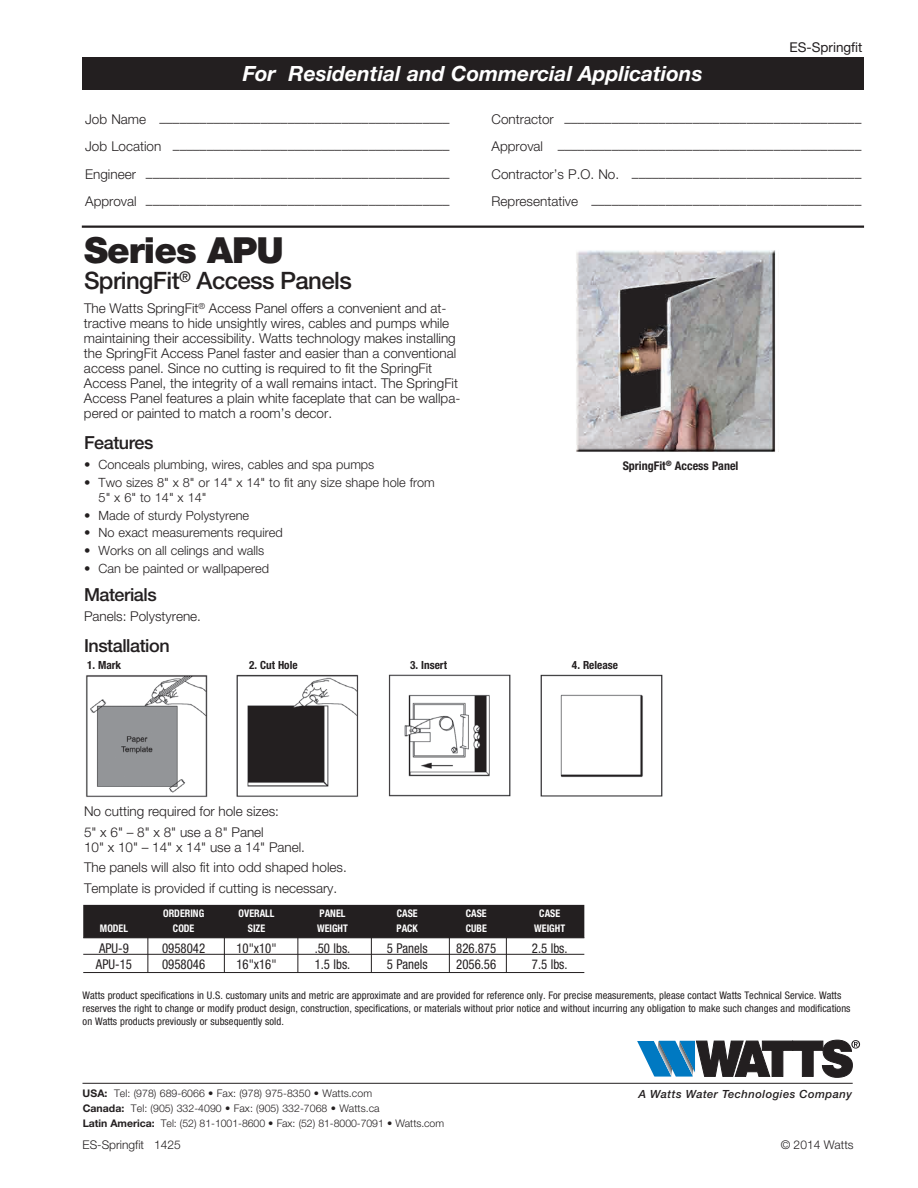
<style>
.page{position:relative;width:918px;height:1188px;background:#fff}
.page>*{position:absolute;margin:0;border:0;box-sizing:border-box;transform-origin:0 0}
.t1{font:900 36px "Helvetica Neue LT Std";letter-spacing:-.025em;color:#231f20}
.t2{font:500 24px "Helvetica Neue LT Std";letter-spacing:-.025em;color:#231f20}
.t3{font:italic 700 21px "Helvetica Neue LT Std";color:#fff}
.t4{font:500 18px "Helvetica Neue LT Std";letter-spacing:-.025em;color:#231f20}
.t5{font:300 13.5px/15px "Helvetica Neue LT Std";color:#231f20}
.t6{font:condensed 13.5px "Helvetica Neue LT Std";color:#231f20;scale:.95 1}
.t7{font:13.5px "Helvetica Neue LT Std";color:#231f20}
.t8{font:300 12.75px/15px "Helvetica Neue LT Std";color:#231f20}
.t9{font:300 12px "Helvetica Neue LT Std";color:#231f20}
.t10{font:700 condensed 12px "Helvetica Neue LT Std";color:#231f20}
.t11{font:700 condensed 11.25px "Helvetica Neue LT Std";color:#231f20}
.t12{font:italic 500 11.25px "Helvetica Neue LT Std";letter-spacing:.04em;color:#231f20}
.t13{font:condensed 10.5px/13.2px "Helvetica Neue LT Std";letter-spacing:.005em;color:#231f20}
.t14{font:300 10.5px/15px "Helvetica Neue LT Std";letter-spacing:.005em;color:#231f20}
.t15{font:700 condensed 10.5px "Helvetica Neue LT Std";color:#fff;scale:.95 1}
.s1{font-weight:700}
</style>
<div class="page">
<div style="left:82px;top:57px;width:781px;height:32px;background:#231f20"></div>
<hr style="left:82px;top:226px;width:782px;height:2px;background:#231f20">
<img style="left:576px;top:250px;width:200px;height:202px">
<img style="left:86px;top:675px;width:122px;height:122px">
<img style="left:236px;top:674px;width:123px;height:123px">
<img style="left:388px;top:674px;width:123px;height:123px">
<img style="left:540px;top:674px;width:123px;height:123px">
<div style="left:83px;top:905px;width:501px;height:33px;background:#231f20"></div>
<hr style="left:83px;top:954px;width:501px;height:1px;background:#231f20">
<hr style="left:83px;top:972px;width:501px;height:1px;background:#231f20">
<hr style="left:147px;top:935px;width:1px;height:37px;background:#231f20">
<hr style="left:224px;top:935px;width:1px;height:37px;background:#231f20">
<hr style="left:297px;top:935px;width:1px;height:37px;background:#231f20">
<hr style="left:371px;top:935px;width:1px;height:37px;background:#231f20">
<hr style="left:449px;top:935px;width:1px;height:37px;background:#231f20">
<hr style="left:506px;top:935px;width:1px;height:37px;background:#231f20">
<svg style="left:637px;top:1040px;width:223px;height:38px"></svg>
<hr style="left:82px;top:1083px;width:771px;height:1px;background:#231f20">
<h3 class="t3" style="left:243px;top:60px;width:461px">For Residential and Commercial Applications</h3>
<p class="t7" style="left:790px;top:39px;width:74px">ES-Springfit</p>
<p class="t5" style="left:85px;top:115px;width:366px">Job Name –––––––––––––––––––––––––––––––––––––––––––</p>
<p class="t5" style="left:492px;top:115px;width:371px">Contractor ––––––––––––––––––––––––––––––––––––––––––––</p>
<p class="t5" style="left:85px;top:142px;width:366px">Job Location –––––––––––––––––––––––––––––––––––––––––</p>
<p class="t5" style="left:492px;top:142px;width:371px">Approval –––––––––––––––––––––––––––––––––––––––––––––</p>
<p class="t5" style="left:85px;top:169px;width:366px">Engineer –––––––––––––––––––––––––––––––––––––––––––––</p>
<p class="t5" style="left:492px;top:169px;width:371px">Contractor’s P.O. No. ––––––––––––––––––––––––––––––––––</p>
<p class="t5" style="left:85px;top:196px;width:366px">Approval –––––––––––––––––––––––––––––––––––––––––––––</p>
<p class="t5" style="left:492px;top:196px;width:371px">Representative ––––––––––––––––––––––––––––––––––––––––</p>
<h1 class="t1" style="left:84px;top:229px;width:201px">Series APU</h1>
<h2 class="t2" style="left:84px;top:266px;width:269px">SpringFit<sup>®</sup> Access Panels</h2>
<p class="t5" style="left:84px;top:300px;width:378px">The Watts SpringFit<sup>®</sup> Access Panel offers a convenient and at&shy;tractive means to hide unsightly wires, cables and pumps while maintaining their accessibility. Watts technology makes installing the SpringFit Access Panel faster and easier than a conventional access panel. Since no cutting is required to fit the SpringFit Access Panel, the integrity of a wall remains intact. The SpringFit Access Panel features a plain white faceplate that can be wallpa&shy;pered or painted to match a room’s decor.</p>
<h3 class="t4" style="left:84px;top:432px;width:71px">Features</h3>
<p class="t8" style="left:84px;top:457px;width:292px">• Conceals plumbing, wires, cables and spa pumps</p>
<p class="t8" style="left:99px;top:475px;width:338px;text-indent:-15px">• Two sizes 8" x 8" or 14" x 14" to fit any size shape hole from<br>5" x 6" to 14" x 14"</p>
<p class="t8" style="left:84px;top:507px;width:167px">• Made of sturdy Polystyrene</p>
<p class="t8" style="left:84px;top:525px;width:200px">• No exact measurements required</p>
<p class="t8" style="left:84px;top:543px;width:182px">• Works on all celings and walls</p>
<p class="t8" style="left:84px;top:560px;width:187px">• Can be painted or wallpapered</p>
<h3 class="t4" style="left:84px;top:584px;width:74px">Materials</h3>
<p class="t5" style="left:84px;top:609px;width:119px">Panels: Polystyrene.</p>
<h3 class="t4" style="left:84px;top:635px;width:87px">Installation</h3>
<p class="t10" style="left:623px;top:458px;width:117px">SPRINGFIT<sup>®</sup> ACCESS PANEL</p>
<p class="t11" style="left:87px;top:659px;width:36px">1. MARK</p>
<p class="t11" style="left:249px;top:659px;width:50px">2. CUT HOLE</p>
<p class="t11" style="left:410px;top:659px;width:38px">3. INSERT</p>
<p class="t11" style="left:572px;top:659px;width:48px">4. RELEASE</p>
<p class="t5" style="left:84px;top:801px;width:197px;line-height:20.5px">No cutting required for hole sizes:<br>5" x 6" – 8" x 8" use a 8" Panel</p>
<p class="t5" style="left:84px;top:836px;width:264px;line-height:20.5px">10" x 10" – 14" x 14" use a 14" Panel.<br>The panels will also fit into odd shaped holes.<br>Template is provided if cutting is necessary.</p>
<p class="t15" style="left:163px;top:907px;width:45px">ORDERING</p>
<p class="t15" style="left:239px;top:907px;width:39px">OVERALL</p>
<p class="t15" style="left:320px;top:907px;width:29px">PANEL</p>
<p class="t15" style="left:397px;top:907px;width:23px">CASE</p>
<p class="t15" style="left:466px;top:907px;width:23px">CASE</p>
<p class="t15" style="left:539px;top:907px;width:23px">CASE</p>
<p class="t15" style="left:100px;top:922px;width:31px">MODEL</p>
<p class="t15" style="left:173px;top:922px;width:24px">CODE</p>
<p class="t15" style="left:248px;top:922px;width:20px">SIZE</p>
<p class="t15" style="left:317px;top:922px;width:34px">WEIGHT</p>
<p class="t15" style="left:397px;top:922px;width:24px">PAC K</p>
<p class="t15" style="left:466px;top:922px;width:24px">CUBE</p>
<p class="t15" style="left:534px;top:922px;width:34px">WEIGHT</p>
<p class="t6" style="left:99px;top:940px;width:33px">APU-9</p>
<p class="t6" style="left:162px;top:940px;width:47px">0958042</p>
<p class="t6" style="left:236px;top:940px;width:44px">10"x10"</p>
<p class="t6" style="left:315px;top:940px;width:39px">.50 lbs.</p>
<p class="t6" style="left:387px;top:940px;width:45px">5 Panels</p>
<p class="t6" style="left:456px;top:940px;width:44px">826.875</p>
<p class="t6" style="left:532px;top:940px;width:39px">2.5 lbs.</p>
<p class="t6" style="left:96px;top:957px;width:39px">APU-15</p>
<p class="t6" style="left:162px;top:957px;width:47px">0958046</p>
<p class="t6" style="left:236px;top:957px;width:44px">16"x16"</p>
<p class="t6" style="left:315px;top:957px;width:39px">1.5 lbs.</p>
<p class="t6" style="left:387px;top:957px;width:45px">5 Panels</p>
<p class="t6" style="left:456px;top:957px;width:44px">2056.56</p>
<p class="t6" style="left:532px;top:957px;width:39px">7.5 lbs.</p>
<p class="t13" style="left:83px;top:989px;width:769px">Watts product specifications in U.S. customary units and metric are approximate and are provided for reference only. For precise measurements, please contact Watts Technical Service. Watts reserves the right to change or modify product design, construction, specifications, or materials without prior notice and without incurring any obligation to make such changes and modifications on Watts products previously or subsequently sold.</p>
<p class="t14" style="left:83px;top:1086px;width:363px"><span class="s1">USA:</span> Tel: (978) 689-6066 • Fax: (978) 975-8350 • Watts.com<br><span class="s1">Canada:</span> Tel: (905) 332-4090 • Fax: (905) 332-7068 • Watts.ca<br><span class="s1">Latin America:</span> Tel: (52) 81-1001-8600 • Fax: (52) 81-8000-7091 • Watts.com</p>
<p class="t12" style="left:639px;top:1087px;width:215px">A Watts Water Technologies Company</p>
<p class="t9" style="left:83px;top:1137px;width:100px">ES-Springfit 1425</p>
<p class="t9" style="left:781px;top:1137px;width:74px">© 2014 Watts</p>
</div>
